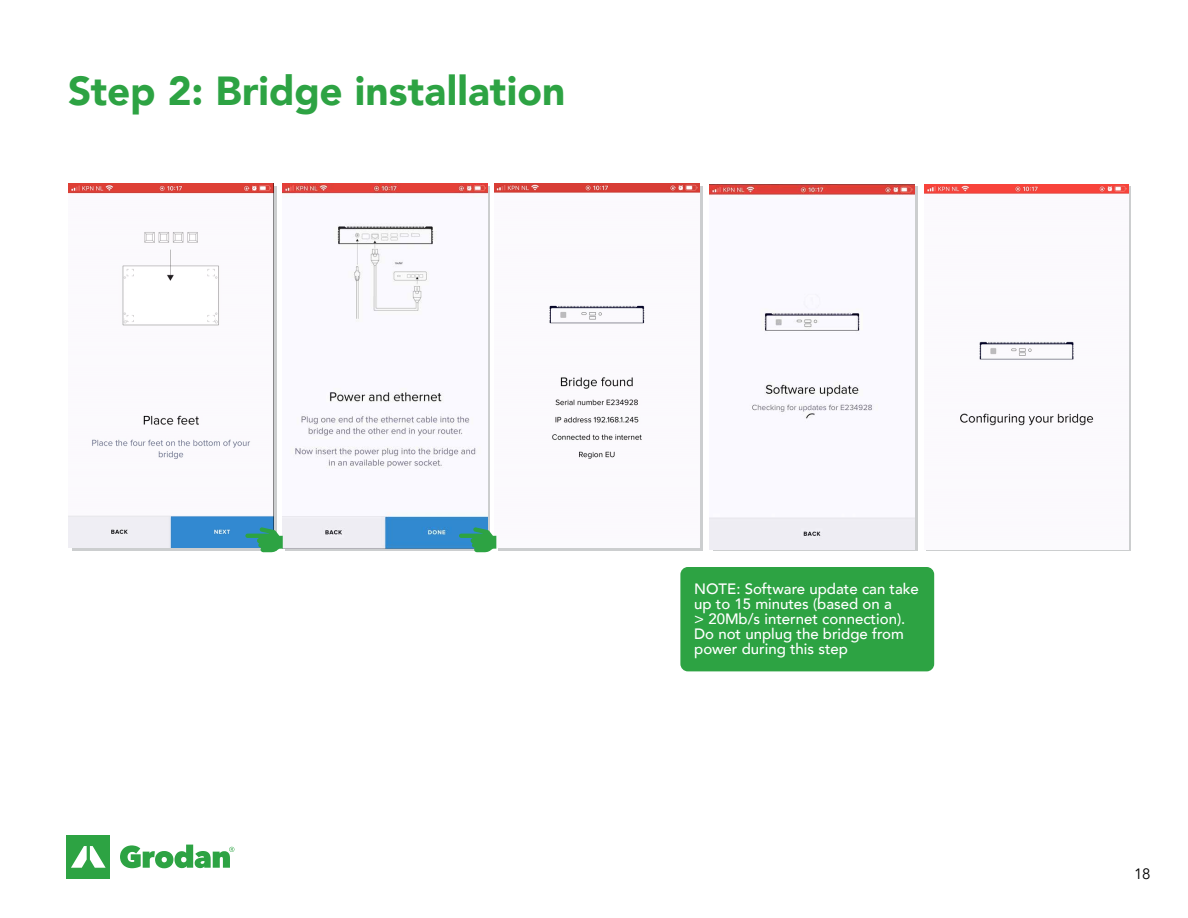
<style>
.page{position:relative;width:1188px;height:918px;background:#fff}
.page>*{position:absolute;margin:0;border:0;box-sizing:border-box;transform-origin:0 0}
.t1{font:900 40.5px "Avenir";color:#2da343}
.t2{font:500 15px/15px "Avenir";color:#fff}
.t3{font:15px "Avenir";color:#000}
</style>
<div class="page">
<div style="left:67px;top:835px;width:43px;height:44px;background:#2da343"></div>
<svg style="left:71px;top:846px;width:35px;height:22px"></svg>
<svg style="left:120px;top:845px;width:114px;height:23px"></svg>
<div style="left:680px;top:567px;width:254px;height:104px;background:#2da343;border-radius:8px"></div>
<svg style="left:498px;top:187px;width:205px;height:364px;fill:#cccecf"></svg>
<svg style="left:713px;top:187px;width:205px;height:364px;fill:#cccecf"></svg>
<img style="left:495px;top:183px;width:204px;height:364px">
<div style="left:286px;top:187px;width:204px;height:364px;background:linear-gradient(to bottom,#cccecf,#cccecf)"></div>
<img style="left:283px;top:183px;width:204px;height:365px">
<div style="left:72px;top:187px;width:205px;height:364px;background:#cccecf"></div>
<img style="left:68px;top:183px;width:206px;height:365px">
<img style="left:709px;top:184px;width:205px;height:365px">
<img style="left:924px;top:185px;width:205px;height:241px">
<svg style="left:245px;top:527px;width:38px;height:25px"></svg>
<svg style="left:459px;top:527px;width:37px;height:25px"></svg>
<h1 class="t1" style="left:68px;top:56px;width:499px">Step 2: Bridge installation</h1>
<p class="t2" style="left:694px;top:580px;width:226px">NOTE: Software update can take up to 15 minutes (based on a<br>&gt; 20Mb/s internet connection).<br>Do not unplug the bridge from power during this step</p>
<p class="t3" style="left:1134px;top:865px;width:18px">18</p>
</div>
